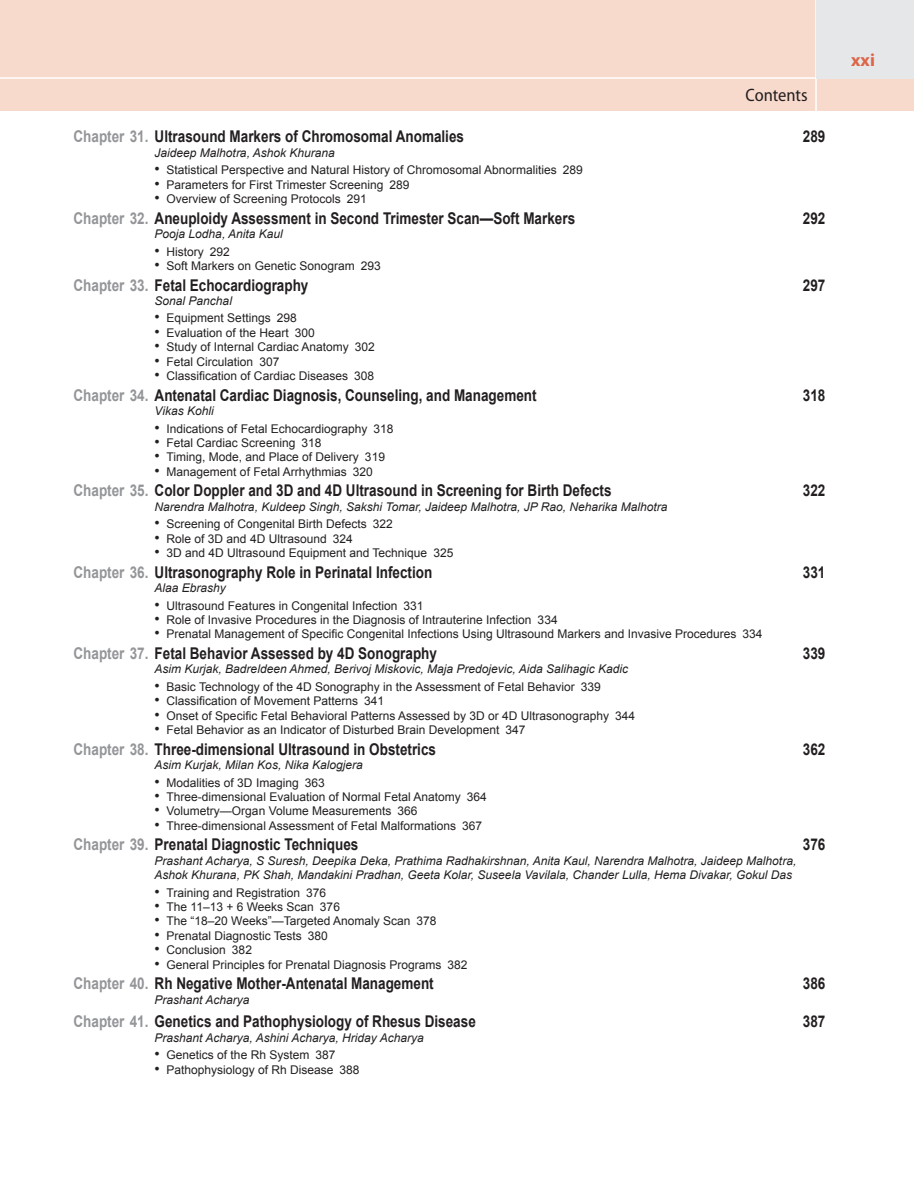
<style>
.page{position:relative;width:914px;height:1197px;background:#fff}
.page>*{position:absolute;margin:0;border:0;box-sizing:border-box;transform-origin:0 0}
.t1{font:semi-condensed 18px "Myriad Pro";letter-spacing:-.005em;color:#231f20}
.t2{font:700 18px "Myriad Pro";color:#dc6549}
.t3{font:700 16.2px "Arial";color:#231f20;scale:.83 1}
.t4{font:12px "Arial";color:#231f20}
.t5{font:italic 12px/14.4px "Arial";color:#231f20}
.s1{color:#939598}
.s2{font-size:15px}
</style>
<div class="page">
<div style="left:0;top:0;width:914px;height:110px;background:#f8dacd"></div>
<hr style="left:815px;top:0;width:1px;height:114px;background:#fff">
<hr style="left:0;top:77px;width:914px;height:2px;background:#fff">
<div style="left:816px;top:0;width:98px;height:78px;background:#e6e7e9"></div>
<h1 class="t1" style="left:745px;top:85px;width:64px">Contents</h1>
<h2 class="t3" style="left:74px;top:126px;width:472px"><span class="s1">Chapter 31.</span> Ultrasound Markers of Chromosomal Anomalies</h2>
<h2 class="t3" style="left:802px;top:126px;width:29px">289</h2>
<p class="t5" style="left:154px;top:146px;width:182px">Jaideep Malhotra, Ashok Khurana</p>
<p class="t4" style="left:154px;top:162px;width:430px"><span class="s2">•</span> Statistical Perspective and Natural History of Chromosomal Abnormalities 289</p>
<p class="t4" style="left:154px;top:177px;width:256px"><span class="s2">•</span> Parameters for First Trimester Screening 289</p>
<p class="t4" style="left:154px;top:191px;width:214px"><span class="s2">•</span> Overview of Screening Protocols 291</p>
<h2 class="t3" style="left:74px;top:207px;width:606px"><span class="s1">Chapter 32.</span> Aneuploidy Assessment in Second Trimester Scan—Soft Markers</h2>
<h2 class="t3" style="left:802px;top:207px;width:29px">292</h2>
<p class="t5" style="left:154px;top:227px;width:130px">Pooja Lodha, Anita Kaul</p>
<p class="t4" style="left:154px;top:243px;width:77px"><span class="s2">•</span> History 292</p>
<p class="t4" style="left:154px;top:258px;width:228px"><span class="s2">•</span> Soft Markers on Genetic Sonogram 293</p>
<h2 class="t3" style="left:74px;top:274px;width:284px"><span class="s1">Chapter 33.</span> Fetal Echocardiography</h2>
<h2 class="t3" style="left:802px;top:274px;width:29px">297</h2>
<p class="t5" style="left:154px;top:294px;width:79px">Sonal Panchal</p>
<p class="t4" style="left:154px;top:310px;width:144px"><span class="s2">•</span> Equipment Settings 298</p>
<p class="t4" style="left:154px;top:325px;width:162px"><span class="s2">•</span> Evaluation of the Heart 300</p>
<p class="t4" style="left:154px;top:339px;width:222px"><span class="s2">•</span> Study of Internal Cardiac Anatomy 302</p>
<p class="t4" style="left:154px;top:354px;width:126px"><span class="s2">•</span> Fetal Circulation 307</p>
<p class="t4" style="left:154px;top:368px;width:221px"><span class="s2">•</span> Classification of Cardiac Diseases 308</p>
<h2 class="t3" style="left:74px;top:384px;width:559px"><span class="s1">Chapter 34.</span> Antenatal Cardiac Diagnosis, Counseling, and Management</h2>
<h2 class="t3" style="left:802px;top:384px;width:29px">318</h2>
<p class="t5" style="left:154px;top:404px;width:61px">Vikas Kohli</p>
<p class="t4" style="left:154px;top:420px;width:240px"><span class="s2">•</span> Indications of Fetal Echocardiography 318</p>
<p class="t4" style="left:154px;top:435px;width:168px"><span class="s2">•</span> Fetal Cardiac Screening 318</p>
<p class="t4" style="left:154px;top:449px;width:232px"><span class="s2">•</span> Timing, Mode, and Place of Delivery 319</p>
<p class="t4" style="left:154px;top:464px;width:220px"><span class="s2">•</span> Management of Fetal Arrhythmias 320</p>
<h2 class="t3" style="left:74px;top:480px;width:649px"><span class="s1">Chapter 35.</span> Color Doppler and 3D and 4D Ultrasound in Screening for Birth Defects</h2>
<h2 class="t3" style="left:802px;top:480px;width:29px">322</h2>
<p class="t5" style="left:154px;top:500px;width:514px">Narendra Malhotra, Kuldeep Singh, Sakshi Tomar, Jaideep Malhotra, JP Rao, Neharika Malhotra</p>
<p class="t4" style="left:154px;top:516px;width:240px"><span class="s2">•</span> Screening of Congenital Birth Defects 322</p>
<p class="t4" style="left:154px;top:531px;width:200px"><span class="s2">•</span> Role of 3D and 4D Ultrasound 324</p>
<p class="t4" style="left:154px;top:545px;width:300px"><span class="s2">•</span> 3D and 4D Ultrasound Equipment and Technique 325</p>
<h2 class="t3" style="left:74px;top:561px;width:433px"><span class="s1">Chapter 36.</span> Ultrasonography Role in Perinatal Infection</h2>
<h2 class="t3" style="left:802px;top:561px;width:29px">331</h2>
<p class="t5" style="left:154px;top:581px;width:73px">Alaa Ebrashy</p>
<p class="t4" style="left:154px;top:597px;width:270px"><span class="s2">•</span> Ultrasound Features in Congenital Infection 331</p>
<p class="t4" style="left:154px;top:612px;width:404px"><span class="s2">•</span> Role of Invasive Procedures in the Diagnosis of Intrauterine Infection 334</p>
<p class="t4" style="left:154px;top:626px;width:609px"><span class="s2">•</span> Prenatal Management of Specific Congenital Infections Using Ultrasound Markers and Invasive Procedures 334</p>
<h2 class="t3" style="left:74px;top:643px;width:439px"><span class="s1">Chapter 37.</span> Fetal Behavior Assessed by 4D Sonography</h2>
<h2 class="t3" style="left:802px;top:643px;width:29px">339</h2>
<p class="t5" style="left:154px;top:662px;width:475px">Asim Kurjak, Badreldeen Ahmed, Berivoj Miskovic, Maja Predojevic, Aida Salihagic Kadic</p>
<p class="t4" style="left:154px;top:679px;width:448px"><span class="s2">•</span> Basic Technology of the 4D Sonography in the Assessment of Fetal Behavior 339</p>
<p class="t4" style="left:154px;top:693px;width:231px"><span class="s2">•</span> Classification of Movement Patterns 341</p>
<p class="t4" style="left:154px;top:708px;width:482px"><span class="s2">•</span> Onset of Specific Fetal Behavioral Patterns Assessed by 3D or 4D Ultrasonography 344</p>
<p class="t4" style="left:154px;top:722px;width:372px"><span class="s2">•</span> Fetal Behavior as an Indicator of Disturbed Brain Development 347</p>
<h2 class="t3" style="left:74px;top:738px;width:438px"><span class="s1">Chapter 38.</span> Three-dimensional Ultrasound in Obstetrics</h2>
<h2 class="t3" style="left:802px;top:738px;width:29px">362</h2>
<p class="t5" style="left:154px;top:758px;width:210px">Asim Kurjak, Milan Kos, Nika Kalogjera</p>
<p class="t4" style="left:154px;top:774px;width:172px"><span class="s2">•</span> Modalities of 3D Imaging 363</p>
<p class="t4" style="left:154px;top:789px;width:334px"><span class="s2">•</span> Three-dimensional Evaluation of Normal Fetal Anatomy 364</p>
<p class="t4" style="left:154px;top:803px;width:264px"><span class="s2">•</span> Volumetry—Organ Volume Measurements 366</p>
<p class="t4" style="left:154px;top:818px;width:329px"><span class="s2">•</span> Three-dimensional Assessment of Fetal Malformations 367</p>
<h2 class="t3" style="left:74px;top:834px;width:345px"><span class="s1">Chapter 39.</span> Prenatal Diagnostic Techniques</h2>
<h2 class="t3" style="left:802px;top:834px;width:29px">376</h2>
<p class="t5" style="left:154px;top:854px;width:643px">Prashant Acharya, S Suresh, Deepika Deka, Prathima Radhakirshnan, Anita Kaul, Narendra Malhotra, Jaideep Malhotra,<br>Ashok Khurana, PK Shah, Mandakini Pradhan, Geeta Kolar, Suseela Vavilala, Chander Lulla, Hema Divakar, Gokul Das</p>
<p class="t4" style="left:154px;top:885px;width:173px"><span class="s2">•</span> Training and Registration 376</p>
<p class="t4" style="left:154px;top:899px;width:187px"><span class="s2">•</span> The 11–13 + 6 Weeks Scan 376</p>
<p class="t4" style="left:154px;top:913px;width:283px"><span class="s2">•</span> The “18–20 Weeks”—Targeted Anomaly Scan 378</p>
<p class="t4" style="left:154px;top:928px;width:175px"><span class="s2">•</span> Prenatal Diagnostic Tests 380</p>
<p class="t4" style="left:154px;top:942px;width:99px"><span class="s2">•</span> Conclusion 382</p>
<p class="t4" style="left:154px;top:957px;width:314px"><span class="s2">•</span> General Principles for Prenatal Diagnosis Programs 382</p>
<h2 class="t3" style="left:74px;top:973px;width:435px"><span class="s1">Chapter 40.</span> Rh Negative Mother-Antenatal Management</h2>
<h2 class="t3" style="left:802px;top:973px;width:29px">386</h2>
<p class="t5" style="left:154px;top:993px;width:96px">Prashant Acharya</p>
<h2 class="t3" style="left:74px;top:1011px;width:486px"><span class="s1">Chapter 41.</span> Genetics and Pathophysiology of Rhesus Disease</h2>
<h2 class="t3" style="left:802px;top:1011px;width:29px">387</h2>
<p class="t5" style="left:154px;top:1031px;width:270px">Prashant Acharya, Ashini Acharya, Hriday Acharya</p>
<p class="t4" style="left:154px;top:1047px;width:182px"><span class="s2">•</span> Genetics of the Rh System 387</p>
<p class="t4" style="left:154px;top:1062px;width:206px"><span class="s2">•</span> Pathophysiology of Rh Disease 388</p>
<h1 class="t2" style="left:851px;top:49px;width:25px">xxi</h1>
</div>
